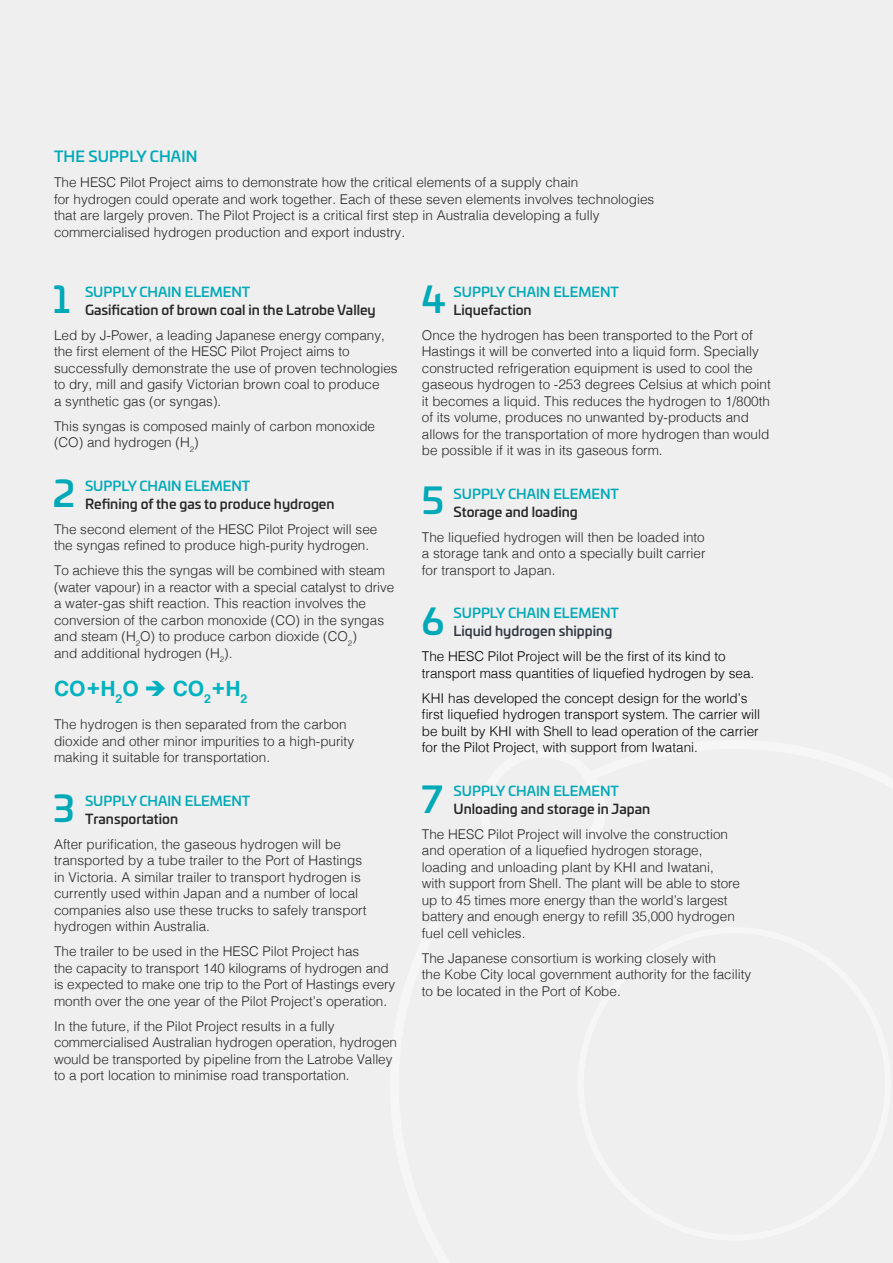
<style>
.page{position:relative;width:893px;height:1263px;background:#efeff0}
.page>*{position:absolute;margin:0;border:0;box-sizing:border-box;transform-origin:0 0}
.t1{font:500 36px "Univia Pro";color:#00a9b7}
.t2{font:700 21px "Helvetica";color:#00b2bf}
.t3{font:500 15px "Univia Pro";letter-spacing:.01em;color:#00a9b7}
.t4{font:300 13.5px/16.5px "Helvetica";color:#292829}
.t5{font:300 13.5px/16.5px "Helvetica";color:#000}
.t6{font:500 13.5px "Univia Pro";color:#292829}
.t7{font:500 13.5px "Univia Pro";color:#00a9b7}
.t8{font:500 13.5px "Univia Pro";color:#343741}
</style>
<div class="page">
<div style="left:480px;top:748px;width:125px;height:126px;border:9px solid #fff;border-radius:50%"></div>
<p class="t3" style="left:54px;top:145px;width:145px">THE SUPPLY CHAIN</p>
<p class="t4" style="left:54px;top:173px;width:602px">The HESC Pilot Project aims to demonstrate how the critical elements of a supply chain<br>for hydrogen could operate and work together. Each of these seven elements involves technologies that are largely proven. The Pilot Project is a critical first step in Australia developing a fully commercialised hydrogen production and export industry.</p>
<h1 class="t1" style="left:53px;top:272px;width:18px">1</h1>
<h1 class="t1" style="left:422px;top:272px;width:25px">4</h1>
<p class="t7" style="left:454px;top:281px;width:167px">SUPPLY CHAIN ELEMENT</p>
<p class="t6" style="left:454px;top:299px;width:80px">Liquefaction</p>
<p class="t4" style="left:422px;top:326px;width:350px">Once the hydrogen has been transported to the Port of Hastings it will be converted into a liquid form. Specially constructed refrigeration equipment is used to cool the gaseous hydrogen to -253 degrees Celsius at which point it becomes a liquid. This reduces the hydrogen to 1/800th of its volume, produces no unwanted by-products and allows for the transportation of more hydrogen than would be possible if it was in its gaseous form.</p>
<p class="t7" style="left:454px;top:483px;width:167px">SUPPLY CHAIN ELEMENT</p>
<p class="t6" style="left:454px;top:501px;width:126px">Storage and loading</p>
<p class="t4" style="left:422px;top:528px;width:285px;text-align:justify">The liquefied hydrogen will then be loaded into a storage tank and onto a specially built carrier for transport to Japan.</p>
<p class="t7" style="left:454px;top:603px;width:167px">SUPPLY CHAIN ELEMENT</p>
<p class="t8" style="left:454px;top:621px;width:160px">Liquid hydrogen shipping</p>
<p class="t5" style="left:422px;top:647px;width:334px">The HESC Pilot Project will be the first of its kind to transport mass quantities of liquefied hydrogen by sea.</p>
<p class="t5" style="left:422px;top:689px;width:340px">KHI has developed the concept design for the world’s first liquefied hydrogen transport system. The carrier will be built by KHI with Shell to lead operation of the carrier for the Pilot Project, with support from Iwatani.</p>
<p class="t7" style="left:454px;top:780px;width:167px">SUPPLY CHAIN ELEMENT</p>
<p class="t6" style="left:454px;top:798px;width:198px">Unloading and storage in Japan</p>
<p class="t4" style="left:422px;top:825px;width:320px">The HESC Pilot Project will involve the construction and operation of a liquefied hydrogen storage, loading and unloading plant by KHI and Iwatani, with support from Shell. The plant will be able to store up to 45 times more energy than the world’s largest battery and enough energy to refill 35,000 hydrogen fuel cell vehicles.</p>
<p class="t4" style="left:422px;top:949px;width:331px">The Japanese consortium is working closely with<br>the Kobe City local government authority for the facility to be located in the Port of Kobe.</p>
<p class="t7" style="left:85px;top:281px;width:167px">SUPPLY CHAIN ELEMENT</p>
<p class="t6" style="left:85px;top:299px;width:292px">Gasification of brown coal in the Latrobe Valley</p>
<p class="t4" style="left:54px;top:326px;width:345px">Led by J-Power, a leading Japanese energy company, the first element of the HESC Pilot Project aims to successfully demonstrate the use of proven technologies to dry, mill and gasify Victorian brown coal to produce<br>a synthetic gas (or syngas).</p>
<p class="t4" style="left:54px;top:417px;width:323px">This syngas is composed mainly of carbon monoxide (CO) and hydrogen (H<sub>2</sub>)</p>
<p class="t7" style="left:85px;top:475px;width:167px">SUPPLY CHAIN ELEMENT</p>
<p class="t6" style="left:85px;top:493px;width:251px">Refining of the gas to produce hydrogen</p>
<p class="t4" style="left:54px;top:520px;width:325px">The second element of the HESC Pilot Project will see the syngas refined to produce high-purity hydrogen.</p>
<p class="t4" style="left:54px;top:561px;width:342px">To achieve this the syngas will be combined with steam (water vapour) in a reactor with a special catalyst to drive a water-gas shift reaction. This reaction involves the conversion of the carbon monoxide (CO) in the syngas and steam (H<sub>2</sub>O) to produce carbon dioxide (CO<sub>2</sub>)<br>and additional hydrogen (H<sub>2</sub>).</p>
<h2 class="t2" style="left:54px;top:671px;width:195px">CO+H<sub>2</sub>O ➔ CO<sub>2</sub>+H<sub>2</sub></h2>
<p class="t4" style="left:54px;top:715px;width:302px">The hydrogen is then separated from the carbon dioxide and other minor impurities to a high-purity making it suitable for transportation.</p>
<p class="t7" style="left:85px;top:790px;width:167px">SUPPLY CHAIN ELEMENT</p>
<p class="t6" style="left:85px;top:808px;width:95px">Transportation</p>
<p class="t4" style="left:54px;top:835px;width:314px">After purification, the gaseous hydrogen will be transported by a tube trailer to the Port of Hastings in Victoria. A similar trailer to transport hydrogen is currently used within Japan and a number of local companies also use these trucks to safely transport hydrogen within Australia.</p>
<p class="t4" style="left:54px;top:942px;width:343px">The trailer to be used in the HESC Pilot Project has<br>the capacity to transport 140 kilograms of hydrogen and is expected to make one trip to the Port of Hastings every month over the one year of the Pilot Project’s operation.</p>
<p class="t4" style="left:54px;top:1017px;width:345px">In the future, if the Pilot Project results in a fully commercialised Australian hydrogen operation, hydrogen would be transported by pipeline from the Latrobe Valley to a port location to minimise road transportation.</p>
<h1 class="t1" style="left:53px;top:465px;width:23px">2</h1>
<h1 class="t1" style="left:422px;top:473px;width:24px">5</h1>
<h1 class="t1" style="left:422px;top:593px;width:24px">6</h1>
<h1 class="t1" style="left:422px;top:771px;width:23px">7</h1>
<h1 class="t1" style="left:53px;top:781px;width:23px">3</h1>
</div>
